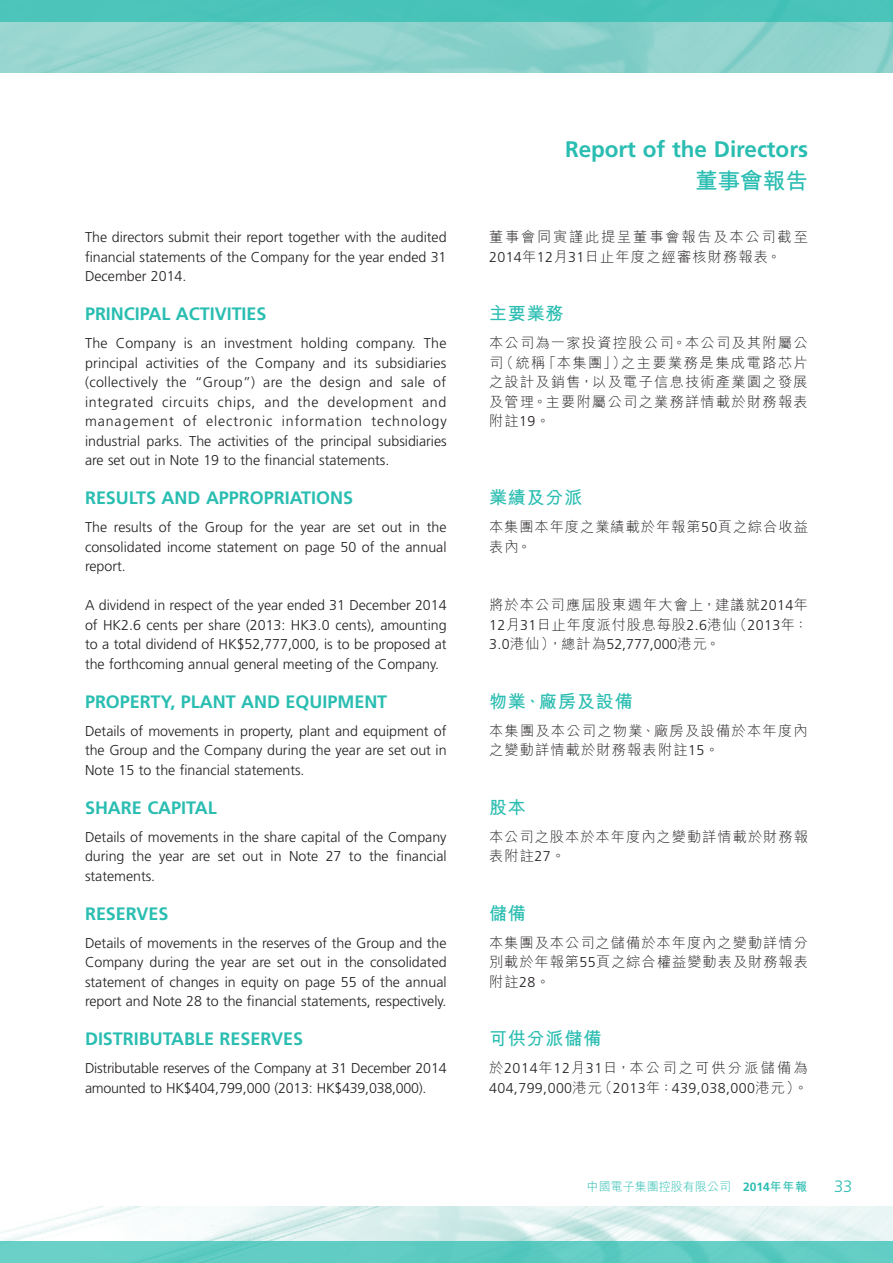
<style>
.page{position:relative;width:893px;height:1263px;background:#fff}
.page>*{position:absolute;margin:0;border:0;box-sizing:border-box;transform-origin:0 0}
.t1{font:700 22.5px "Frutiger LT Std";color:#2abdb1}
.t2{font:700 22.5px "M Hei HK";letter-spacing:.005em;color:#2abdb1}
.Heading_1{font:700 18px "Frutiger LT Std";color:#2abdb1}
.C_Heading_1{font:700 18px "M Hei HK";letter-spacing:.05em;color:#2abdb1}
.t3{font:300 16.5px "Frutiger LT Std";color:#2abdb1}
.Body_Text{font:300 14.25px/19.5px "Frutiger LT Std";color:#231f20;text-align:justify}
.C_Body_Text{font:300 14.25px/19.5px "M Hei HK";letter-spacing:.08em;color:#231f20;text-align:justify}
.C_Body_Text-2{font:300 14.25px/19.5px "Frutiger LT Std";letter-spacing:.03em;color:#231f20}
.C_Body_Text-3{font:300 14.25px/19.5px "M Hei HK";letter-spacing:.125em;color:#231f20}
.t4{font:300 12px "M Hei HK";letter-spacing:.005em;color:#2abdb1}
.s1{font-family:"Frutiger LT Std"}
.s2{font-family:"M Hei HK"}
.s3{font-family:"Frutiger LT Std";font-weight:700}
.s4{font-weight:700}
</style>
<div class="page">
<img style="left:0;top:21px;width:893px;height:51px">
<img style="left:0;top:1206px;width:893px;height:36px">
<div style="left:0;top:0;width:893px;height:21px;background:#4ac3b9"></div>
<svg style="left:0;top:1242px;width:893px;height:21px;background:#61ccc3"></svg>
<p class="Body_Text" style="left:85px;top:228px;width:363px">The directors submit their report together with the audited financial statements of the Company for the year ended 31<br>December 2014.</p>
<p class="Heading_1" style="left:85px;top:304px;width:183px">PRINCIPAL ACTIVITIES</p>
<p class="Body_Text" style="left:85px;top:334px;width:363px">The Company is an investment holding company. The principal activities of the Company and its subsidiaries (collectively the “Group”) are the design and sale of integrated circuits chips, and the development and management of electronic information technology industrial parks. The activities of the principal subsidiaries are set out in Note 19 to the financial statements.</p>
<p class="Heading_1" style="left:85px;top:488px;width:270px">RESULTS AND APPROPRIATIONS</p>
<p class="Body_Text" style="left:85px;top:518px;width:363px">The results of the Group for the year are set out in the consolidated income statement on page 50 of the annual report.</p>
<p class="Body_Text" style="left:85px;top:596px;width:363px">A dividend in respect of the year ended 31 December 2014 of HK2.6 cents per share (2013: HK3.0 cents), amounting to a total dividend of HK$52,777,000, is to be proposed at the forthcoming annual general meeting of the Company.</p>
<p class="Heading_1" style="left:85px;top:691px;width:304px">PROPERTY, PLANT AND EQUIPMENT</p>
<p class="Body_Text" style="left:85px;top:721px;width:363px">Details of movements in property, plant and equipment of the Group and the Company during the year are set out in Note 15 to the financial statements.</p>
<p class="Heading_1" style="left:85px;top:797px;width:133px">SHARE CAPITAL</p>
<p class="Body_Text" style="left:85px;top:827px;width:363px">Details of movements in the share capital of the Company during the year are set out in Note 27 to the financial statements.</p>
<p class="Heading_1" style="left:85px;top:903px;width:85px">RESERVES</p>
<p class="Body_Text" style="left:85px;top:933px;width:363px">Details of movements in the reserves of the Group and the Company during the year are set out in the consolidated statement of changes in equity on page 55 of the annual report and Note 28 to the financial statements, respectively.</p>
<p class="Heading_1" style="left:85px;top:1029px;width:220px">DISTRIBUTABLE RESERVES</p>
<p class="Body_Text" style="left:85px;top:1059px;width:363px">Distributable reserves of the Company at 31 December 2014 amounted to HK$404,799,000 (2013: HK$439,038,000).</p>
<p class="t1" style="left:565px;top:136px;width:245px">Report of the Directors</p>
<p class="t2" style="left:695px;top:164px;width:114px">董事會報告</p>
<p class="C_Body_Text-3" style="left:489px;top:227px;width:320px">董事會同寅謹此提呈董事會報告及本公司截至<br><span class="s1">2014</span>年<span class="s1">12</span>月<span class="s1">31</span>日止年度之經審核財務報表。</p>
<p class="C_Heading_1" style="left:489px;top:301px;width:76px">主要業務</p>
<p class="C_Body_Text" style="left:489px;top:333px;width:320px">本公司為一家投資控股公司。本公司及其附屬公司（統稱「本集團」）之主要業務是集成電路芯片之設計及銷售，以及電子信息技術產業園之發展及管理。主要附屬公司之業務詳情載於財務報表附註<span class="s1">19</span>。</p>
<p class="C_Heading_1" style="left:489px;top:485px;width:95px">業績及分派</p>
<p class="C_Body_Text" style="left:489px;top:517px;width:320px">本集團本年度之業績載於年報第<span class="s1">50</span>頁之綜合收益表內。</p>
<p class="C_Body_Text" style="left:489px;top:595px;width:320px">將於本公司應屆股東週年大會上，建議就<span class="s1">2014</span>年<span class="s1">12</span>月<span class="s1">31</span>日止年度派付股息每股<span class="s1">2.6</span>港仙（<span class="s1">2013</span>年：<span class="s1">3.0</span>港仙），總計為<span class="s1">52,777,000</span>港元。</p>
<p class="C_Heading_1" style="left:489px;top:688px;width:145px">物業、廠房及設備</p>
<p class="C_Body_Text" style="left:489px;top:721px;width:320px">本集團及本公司之物業、廠房及設備於本年度內之變動詳情載於財務報表附註<span class="s1">15</span>。</p>
<p class="C_Heading_1" style="left:489px;top:794px;width:38px">股本</p>
<p class="C_Body_Text" style="left:489px;top:827px;width:320px">本公司之股本於本年度內之變動詳情載於財務報表附註<span class="s1">27</span>。</p>
<p class="C_Heading_1" style="left:489px;top:900px;width:38px">儲備</p>
<p class="C_Body_Text" style="left:489px;top:933px;width:320px">本集團及本公司之儲備於本年度內之變動詳情分別載於年報第<span class="s1">55</span>頁之綜合權益變動表及財務報表附註<span class="s1">28</span>。</p>
<p class="C_Heading_1" style="left:489px;top:1026px;width:114px">可供分派儲備</p>
<p class="C_Body_Text-2" style="left:489px;top:1059px;width:321px"><span class="s2">於</span>2014<span class="s2">年</span>12<span class="s2">月</span>31<span class="s2">日，本公司之可供分派儲備為<br></span>404,799,000<span class="s2">港元（</span>2013<span class="s2">年：</span>439,038,000<span class="s2">港元）。</span></p>
<p class="t4" style="left:587px;top:1180px;width:222px">中國電子集團控股有限公司 <span class="s3">2014</span><span class="s4">年年報</span></p>
<p class="t3" style="left:834px;top:1177px;width:20px">33</p>
</div>
